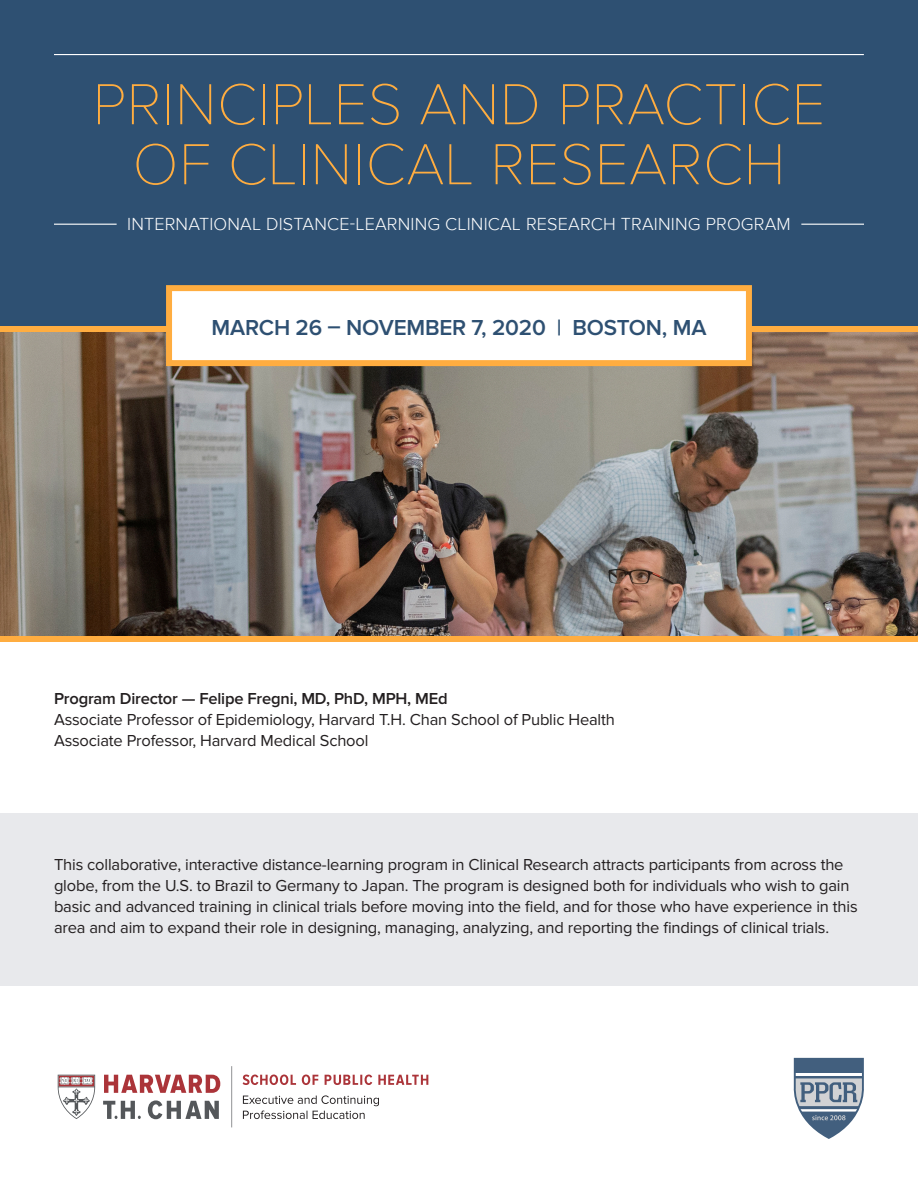
<style>
.page{position:relative;width:918px;height:1188px;background:#fff}
.page>*{position:absolute;margin:0;border:0;box-sizing:border-box;transform-origin:0 0}
.Subhead{font:100 60px/60px "Proxima Nova";letter-spacing:.01em;color:#ffad40;text-align:center}
.t1{font:600 22.5px "Proxima Nova";letter-spacing:-.01em;color:#2e5072}
.Subhead-2{font:300 18px "Proxima Nova";letter-spacing:.01em;color:#fff}
.Body_1{font:16.5px/21px "Proxima Nova";letter-spacing:-.01em;color:#231f20}
.s1{font-weight:600}
</style>
<div class="page">
<img style="left:0;top:332px;width:918px;height:304px">
<div style="left:0;top:0;width:918px;height:329px;background:#2e5072"></div>
<div style="left:0;top:326px;width:918px;height:6px;background:#ffad40"></div>
<div style="left:0;top:636px;width:918px;height:6px;background:#ffad40"></div>
<hr style="left:54px;top:224px;width:63px;height:1px;background:#fff">
<hr style="left:54px;top:54px;width:810px;height:1px;background:#fff">
<hr style="left:801px;top:224px;width:63px;height:1px;background:#fff">
<div style="left:0;top:813px;width:918px;height:172px;background:#e8e9ec"></div>
<svg style="left:104px;top:1075px;width:116px;height:18px"></svg>
<svg style="left:148px;top:1100px;width:71px;height:19px"></svg>
<svg style="left:57px;top:1074px;width:39px;height:45px"></svg>
<svg style="left:103px;top:1101px;width:38px;height:18px"></svg>
<svg style="left:243px;top:1075px;width:53px;height:10px"></svg>
<svg style="left:302px;top:1075px;width:16px;height:10px"></svg>
<svg style="left:325px;top:1075px;width:47px;height:10px"></svg>
<svg style="left:378px;top:1075px;width:50px;height:10px"></svg>
<svg style="left:231px;top:1066px;width:1px;height:61px"></svg>
<svg style="left:243px;top:1095px;width:136px;height:24px"></svg>
<div style="left:166px;top:285px;width:586px;height:81px;background:#fff;border:6px solid #ffad40"></div>
<svg style="left:793px;top:1058px;width:71px;height:81px"></svg>
<p class="Subhead" style="left:93px;top:75px;width:734px">PRINCIPLES AND PRACTICE<br>OF CLINICAL RESEARCH</p>
<p class="Subhead-2" style="left:127px;top:214px;width:665px">INTERNATIONAL DISTANCE-LEARNING CLINICAL RESEARCH TRAINING PROGRAM</p>
<p class="t1" style="left:212px;top:315px;width:496px">MARCH 26 – NOVEMBER 7, 2020 | BOSTON, MA</p>
<p class="Body_1" style="left:54px;top:688px;width:562px"><span class="s1">Program Director — Felipe Fregni, MD, PhD, MPH, MEd<br></span>Associate Professor of Epidemiology, Harvard T.H. Chan School of Public Health<br>Associate Professor, Harvard Medical School</p>
<p class="Body_1" style="left:54px;top:854px;width:805px">This collaborative, interactive distance-learning program in Clinical Research attracts participants from across the globe, from the U.S. to Brazil to Germany to Japan. The program is designed both for individuals who wish to gain basic and advanced training in clinical trials before moving into the field, and for those who have experience in this area and aim to expand their role in designing, managing, analyzing, and reporting the findings of clinical trials.</p>
</div>
